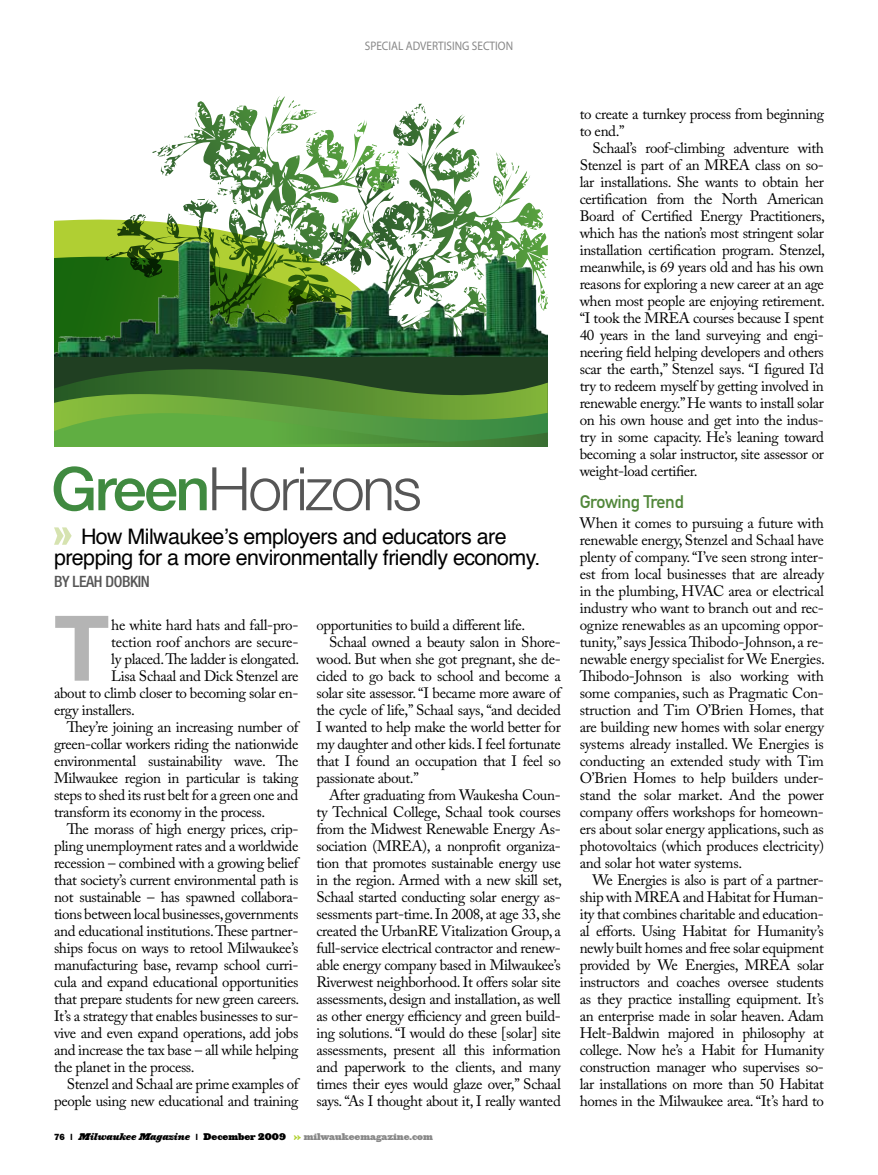
<style>
.page{position:relative;width:878px;height:1175px;background:#fff}
.page>*{position:absolute;margin:0;border:0;box-sizing:border-box;transform-origin:0 0}
.t1{font:700 90.75px "Helvetica Neue";color:#b4b4b4}
.t2{font:300 60px "Helvetica Neue";letter-spacing:-.04em;color:#565656}
.t3{font:21.3px/21.3px "Helvetica";letter-spacing:-.025em;color:#000;text-align:center}
.t4{font:18px "DIN Mittelschrift";letter-spacing:-.025em;color:#51873a}
.t5{font:500 condensed 15.6px "Helvetica Neue";letter-spacing:-.025em;color:#565656}
.t6{font:15px/17px "Adobe Caslon Pro";letter-spacing:-.025em;color:#000;text-align:justify}
.t7{font:12.45px "Myriad";color:#888;scale:.91 1}
.t8{font:9px "Ziggurat HTF Black";color:#888}
.s1{font-weight:500;color:#408a40}
.s2{font-family:"Franklin Gothic";font-weight:800;color:#000}
.s3{font-family:"Ziggurat HTF Black Italic";color:#000}
.s4{color:#000}
.s5{color:#b3d234}
</style>
<div class="page">
<svg style="left:393px;top:104px;width:35px;height:48px"></svg>
<svg style="left:197px;top:101px;width:79px;height:67px"></svg>
<div style="left:54px;top:357px;width:494px;height:12px;background:#203f22"></div>
<svg style="left:54px;top:369px;width:494px;height:78px;background:#508b36"></svg>
<img style="left:54px;top:221px;width:494px;height:136px">
<svg style="left:54px;top:527px;width:18px;height:18px"></svg>
<p class="t7" style="left:365px;top:40px;width:164px">SPECIAL ADVERTISING SECTION</p>
<h2 class="t2" style="left:51px;top:452px;width:372px"><span class="s1">Green</span>Horizons</h2>
<h3 class="t3" style="left:54px;top:525px;width:488px">How Milwaukee’s employers and educators are prepping for a more environmentally friendly economy.</h3>
<p class="t5" style="left:54px;top:572px;width:97px">BY LEAH DOBKIN</p>
<h1 class="t1" style="left:54px;top:592px;width:57px">T</h1>
<p class="t6" style="left:111px;top:616px;width:189px">he white hard hats and fall-pro-</p>
<p class="t6" style="left:111px;top:633px;width:189px">tection roof anchors are secure-</p>
<p class="t6" style="left:111px;top:650px;width:190px">ly placed. The ladder is elongated.</p>
<p class="t6" style="left:111px;top:667px;width:189px">Lisa Schaal and Dick Stenzel are</p>
<p class="t6" style="left:54px;top:684px;width:246px">about to climb closer to becoming solar en-</p>
<p class="t6" style="left:54px;top:701px;width:82px">ergy installers.</p>
<p class="t6" style="left:67px;top:718px;width:233px">They’re joining an increasing number of</p>
<p class="t6" style="left:54px;top:735px;width:246px">green-collar workers riding the nationwide</p>
<p class="t6" style="left:54px;top:752px;width:246px">environmental sustainability wave. The</p>
<p class="t6" style="left:54px;top:769px;width:246px">Milwaukee region in particular is taking</p>
<p class="t6" style="left:54px;top:786px;width:246px">steps to shed its rust belt for a green one and</p>
<p class="t6" style="left:54px;top:803px;width:213px">transform its economy in the process.</p>
<p class="t6" style="left:67px;top:820px;width:233px">The morass of high energy prices, crip-</p>
<p class="t6" style="left:54px;top:837px;width:246px">pling unemployment rates and a worldwide</p>
<p class="t6" style="left:54px;top:854px;width:246px">recession – combined with a growing belief</p>
<p class="t6" style="left:54px;top:871px;width:246px">that society’s current environmental path is</p>
<p class="t6" style="left:54px;top:888px;width:246px">not sustainable – has spawned collabora-</p>
<p class="t6" style="left:54px;top:905px;width:246px">tions between local businesses, governments</p>
<p class="t6" style="left:54px;top:922px;width:246px">and educational institutions. These partner-</p>
<p class="t6" style="left:54px;top:939px;width:246px">ships focus on ways to retool Milwaukee’s</p>
<p class="t6" style="left:54px;top:956px;width:246px">manufacturing base, revamp school curri-</p>
<p class="t6" style="left:54px;top:973px;width:246px">cula and expand educational opportunities</p>
<p class="t6" style="left:54px;top:990px;width:247px">that prepare students for new green careers.</p>
<p class="t6" style="left:54px;top:1007px;width:246px">It’s a strategy that enables businesses to sur-</p>
<p class="t6" style="left:54px;top:1024px;width:246px">vive and even expand operations, add jobs</p>
<p class="t6" style="left:54px;top:1041px;width:246px">and increase the tax base – all while helping</p>
<p class="t6" style="left:54px;top:1058px;width:142px">the planet in the process.</p>
<p class="t6" style="left:67px;top:1075px;width:233px">Stenzel and Schaal are prime examples of</p>
<p class="t6" style="left:54px;top:1092px;width:246px">people using new educational and training</p>
<p class="t6" style="left:316px;top:616px;width:210px">opportunities to build a different life.</p>
<p class="t6" style="left:329px;top:633px;width:233px">Schaal owned a beauty salon in Shore-</p>
<p class="t6" style="left:316px;top:650px;width:246px">wood. But when she got pregnant, she de-</p>
<p class="t6" style="left:316px;top:667px;width:246px">cided to go back to school and become a</p>
<p class="t6" style="left:316px;top:684px;width:246px">solar site assessor. “I became more aware of</p>
<p class="t6" style="left:316px;top:701px;width:246px">the cycle of life,” Schaal says, “and decided</p>
<p class="t6" style="left:316px;top:718px;width:246px">I wanted to help make the world better for</p>
<p class="t6" style="left:316px;top:735px;width:246px">my daughter and other kids. I feel fortunate</p>
<p class="t6" style="left:316px;top:752px;width:246px">that I found an occupation that I feel so</p>
<p class="t6" style="left:316px;top:769px;width:104px">passionate about.”</p>
<p class="t6" style="left:329px;top:786px;width:233px">After graduating from Waukesha Coun-</p>
<p class="t6" style="left:316px;top:803px;width:246px">ty Technical College, Schaal took courses</p>
<p class="t6" style="left:316px;top:820px;width:246px">from the Midwest Renewable Energy As-</p>
<p class="t6" style="left:316px;top:837px;width:246px">sociation (MREA), a nonprofit organiza-</p>
<p class="t6" style="left:316px;top:854px;width:246px">tion that promotes sustainable energy use</p>
<p class="t6" style="left:316px;top:871px;width:247px">in the region. Armed with a new skill set,</p>
<p class="t6" style="left:316px;top:888px;width:246px">Schaal started conducting solar energy as-</p>
<p class="t6" style="left:316px;top:905px;width:246px">sessments part-time. In 2008, at age 33, she</p>
<p class="t6" style="left:316px;top:922px;width:246px">created the UrbanRE Vitalization Group, a</p>
<p class="t6" style="left:316px;top:939px;width:246px">full-service electrical contractor and renew-</p>
<p class="t6" style="left:316px;top:956px;width:246px">able energy company based in Milwaukee’s</p>
<p class="t6" style="left:316px;top:973px;width:246px">Riverwest neighborhood. It offers solar site</p>
<p class="t6" style="left:316px;top:990px;width:246px">assessments, design and installation, as well</p>
<p class="t6" style="left:316px;top:1007px;width:246px">as other energy efficiency and green build-</p>
<p class="t6" style="left:316px;top:1024px;width:246px">ing solutions. “I would do these [solar] site</p>
<p class="t6" style="left:316px;top:1041px;width:246px">assessments, present all this information</p>
<p class="t6" style="left:316px;top:1058px;width:246px">and paperwork to the clients, and many</p>
<p class="t6" style="left:316px;top:1075px;width:246px">times their eyes would glaze over,” Schaal</p>
<p class="t6" style="left:316px;top:1092px;width:246px">says. “As I thought about it, I really wanted</p>
<p class="t8" style="left:54px;top:1130px;width:380px"><span class="s2">76 |</span> <span class="s3">Milwaukee Magazine</span> <span class="s2">|</span> <span class="s4">December 2009</span> <span class="s5">»</span> milwaukeemagazine.com</p>
<p class="t6" style="left:579px;top:105px;width:246px">to create a turnkey process from beginning to end.”</p>
<p class="t6" style="left:579px;top:139px;width:247px;text-indent:13px">Schaal’s roof-climbing adventure with Stenzel is part of an MREA class on so&shy;lar installations. She wants to obtain her certification from the North American Board of Certified Energy Practitioners, which has the nation’s most stringent solar installation certification program. Stenzel, meanwhile, is 69 years old and has his own reasons for exploring a new career at an age when most people are enjoying retirement. “I took the MREA courses because I spent 40 years in the land surveying and engi&shy;neering field helping developers and others scar the earth,” Stenzel says. “I figured I’d try to redeem myself by getting involved in renewable energy.” He wants to install solar on his own house and get into the indus&shy;try in some capacity. He’s leaning toward becoming a solar instructor, site assessor or weight-load certifier.</p>
<p class="t4" style="left:579px;top:490px;width:105px">Growing Trend</p>
<p class="t6" style="left:579px;top:514px;width:247px">When it comes to pursuing a future with renewable energy, Stenzel and Schaal have plenty of company. “I’ve seen strong inter&shy;est from local businesses that are already in the plumbing, HVAC area or electrical industry who want to branch out and rec&shy;ognize renewables as an upcoming oppor&shy;tunity,” says Jessica Thibodo-Johnson, a re&shy;newable energy specialist for We Energies.<br>Thibodo-Johnson is also working with some companies, such as Pragmatic Con&shy;struction and Tim O’Brien Homes, that are building new homes with solar energy systems already installed. We Energies is conducting an extended study with Tim O’Brien Homes to help builders under&shy;stand the solar market. And the power company offers workshops for homeown&shy;ers about solar energy applications, such as photovoltaics (which produces electricity) and solar hot water systems.</p>
<p class="t6" style="left:579px;top:871px;width:246px;text-indent:13px">We Energies is also is part of a partner&shy;ship with MREA and Habitat for Human&shy;ity that combines charitable and education&shy;al efforts. Using Habitat for Humanity’s newly built homes and free solar equipment provided by We Energies, MREA solar instructors and coaches oversee students as they practice installing equipment. It’s an enterprise made in solar heaven. Adam Helt-Baldwin majored in philosophy at college. Now he’s a Habit for Humanity construction manager who supervises so&shy;lar installations on more than 50 Habitat homes in the Milwaukee area. “It’s hard to</p>
</div>
